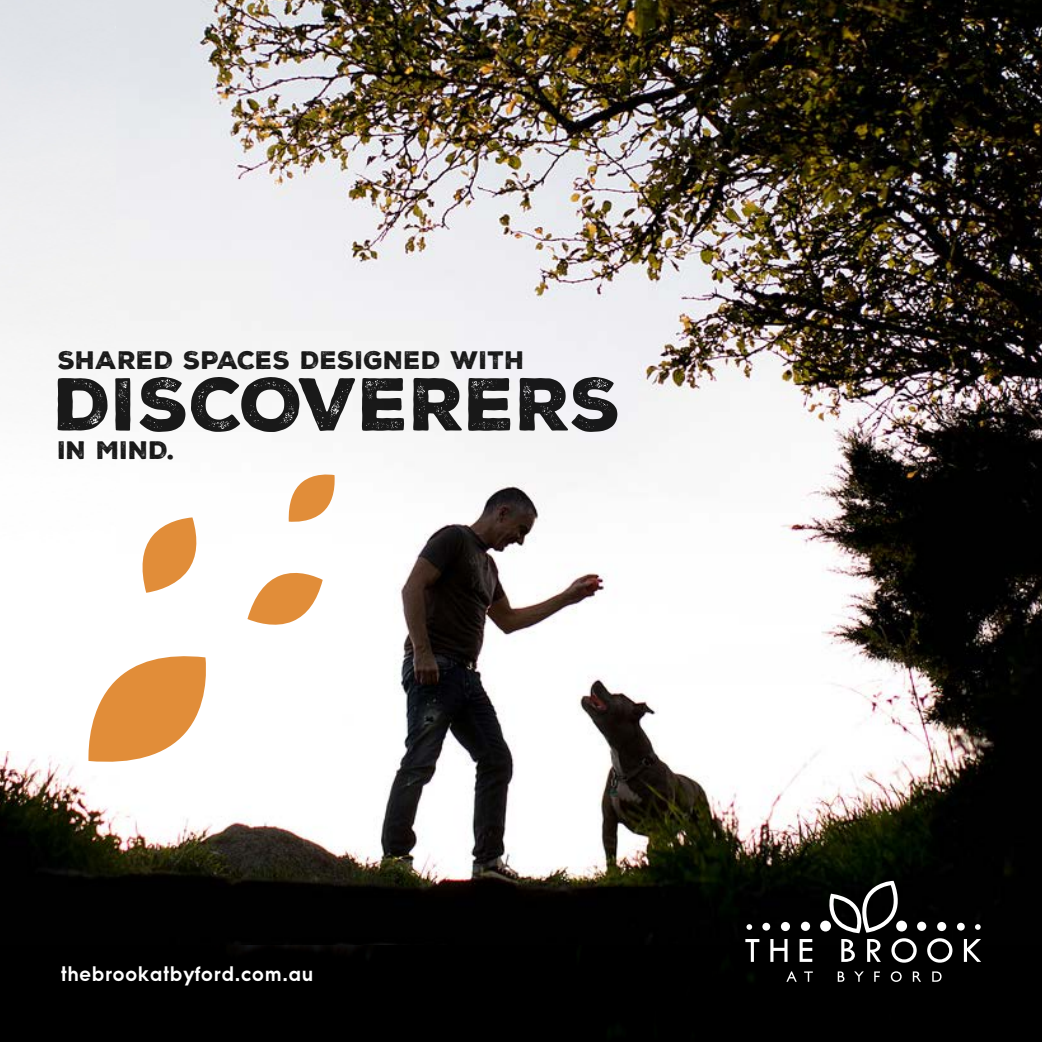
<style>
.page{position:relative;width:1042px;height:1042px;background:#fff}
.page>*{position:absolute;margin:0;border:0;box-sizing:border-box;transform-origin:0 0}
.t1{font:72.27px "Nexa Rust Sans Black 01";letter-spacing:.005em;color:#000}
.t2{font:24.5px "Nexa Rust Sans Black 01";letter-spacing:.01em;color:#000}
.BODY{font:700 21px "Sofia";letter-spacing:.005em;color:#fff}
</style>
<div class="page">
<img style="left:0;top:0;width:1042px;height:945px">
<div style="left:0;top:945px;width:1042px;height:97px;background:#000"></div>
<svg style="left:745px;top:939px;width:14px;height:23px"></svg>
<svg style="left:770px;top:939px;width:17px;height:23px"></svg>
<svg style="left:799px;top:939px;width:13px;height:23px"></svg>
<svg style="left:927px;top:938px;width:25px;height:24px"></svg>
<svg style="left:964px;top:939px;width:17px;height:23px"></svg>
<svg style="left:786px;top:971px;width:11px;height:11px"></svg>
<svg style="left:804px;top:971px;width:9px;height:11px"></svg>
<svg style="left:838px;top:971px;width:6px;height:11px"></svg>
<svg style="left:854px;top:971px;width:10px;height:11px"></svg>
<svg style="left:874px;top:971px;width:6px;height:11px"></svg>
<svg style="left:891px;top:971px;width:10px;height:11px"></svg>
<svg style="left:913px;top:971px;width:8px;height:11px"></svg>
<svg style="left:932px;top:971px;width:9px;height:11px"></svg>
<div style="left:820px;top:920px;width:11px;height:11px;background:#fff;border-radius:50%"></div>
<div style="left:781px;top:922px;width:9px;height:9px;background:#fff;border-radius:50%"></div>
<div style="left:801px;top:921px;width:9px;height:10px;background:#fff;border-radius:50%"></div>
<div style="left:762px;top:923px;width:8px;height:7px;background:#fff;border-radius:50%"></div>
<svg style="left:746px;top:924px;width:6px;height:6px"></svg>
<div style="left:937px;top:922px;width:9px;height:9px;background:#fff;border-radius:50%"></div>
<div style="left:917px;top:921px;width:9px;height:10px;background:#fff;border-radius:50%"></div>
<div style="left:957px;top:923px;width:8px;height:7px;background:#fff;border-radius:50%"></div>
<svg style="left:975px;top:924px;width:5px;height:6px"></svg>
<svg style="left:826px;top:881px;width:90px;height:81px"></svg>
<img style="left:0;top:0;width:116px;height:750px">
<svg style="left:140px;top:517px;width:59px;height:76px"></svg>
<svg style="left:88px;top:653px;width:120px;height:111px"></svg>
<svg style="left:288px;top:473px;width:47px;height:49px"></svg>
<svg style="left:247px;top:569px;width:76px;height:60px"></svg>
<p class="t2" style="left:58px;top:344px;width:468px">SHARED SPACES DESIGNED WITH</p>
<h1 class="t1" style="left:55px;top:355px;width:569px">DISCOVERERS</h1>
<p class="t2" style="left:58px;top:433px;width:118px">IN MIND.</p>
<p class="BODY" style="left:61px;top:961px;width:254px">thebrookatbyford.com.au</p>
</div>
